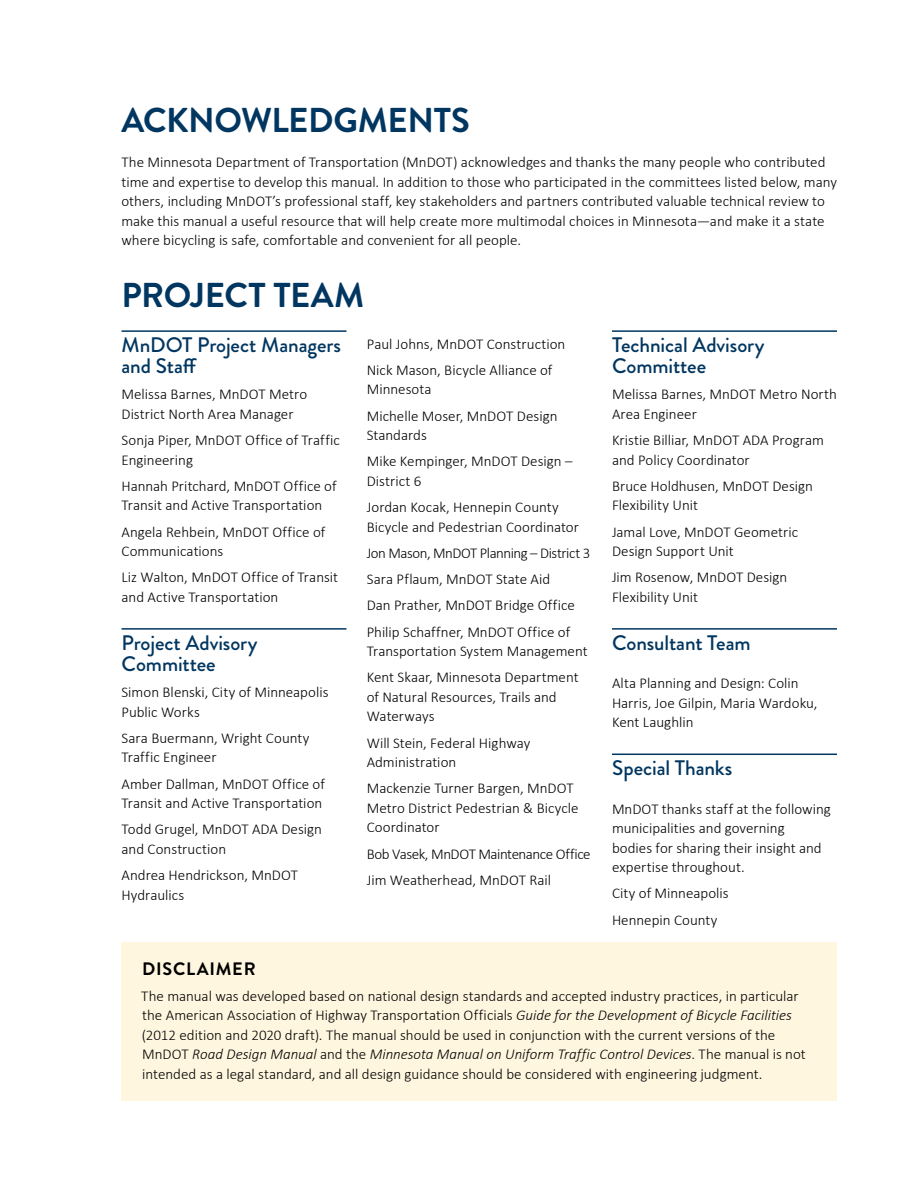
<style>
.page{position:relative;width:918px;height:1188px;background:#fff}
.page>*{position:absolute;margin:0;border:0;box-sizing:border-box;transform-origin:0 0}
.t1{font:700 34.5px "Brandon Grotesque";letter-spacing:-.015em;color:#003660}
.t2{font:500 21px/21px "Brandon Grotesque";letter-spacing:-.005em;color:#003660}
.t3{font:700 18px "Brandon Grotesque";letter-spacing:.045em;color:#000}
.Acknowledgments{font:300 15px/19.5px "Calibri";color:#000}
.Body{font:300 15px/19.5px "Calibri";color:#000}
.Sidebar_Body{font:300 15px/19.5px "Calibri";color:#000}
.Acknowledgments-2{font:300 15px "Calibri";letter-spacing:-.03em;color:#000}
.s1{font-style:italic}
</style>
<div class="page">
<hr style="left:122px;top:330px;width:224px;height:2px;background:#003660">
<hr style="left:122px;top:628px;width:224px;height:2px;background:#003660">
<hr style="left:612px;top:330px;width:225px;height:2px;background:#003660">
<hr style="left:612px;top:628px;width:225px;height:2px;background:#003660">
<hr style="left:612px;top:754px;width:225px;height:1px;background:#003660">
<div style="left:122px;top:942px;width:715px;height:159px;background:#fff6e0"></div>
<h2 class="t1" style="left:122px;top:96px;width:350px">ACKNOWLEDGMENTS</h2>
<p class="Body" style="left:122px;top:152px;width:717px">The Minnesota Department of Transportation (MnDOT) acknowledges and thanks the many people who contributed time and expertise to develop this manual. In addition to those who participated in the committees listed below, many others, including MnDOT’s professional staff, key stakeholders and partners contributed valuable technical review to make this manual a useful resource that will help create more multimodal choices in Minnesota—and make it a state where bicycling is safe, comfortable and convenient for all people.</p>
<h2 class="t1" style="left:122px;top:271px;width:244px">PROJECT TEAM</h2>
<h3 class="t2" style="left:122px;top:335px;width:221px">MnDOT Project Managers and Staff</h3>
<p class="Acknowledgments" style="left:122px;top:385px;width:187px">Melissa Barnes, MnDOT Metro<br>District North Area Manager</p>
<p class="Acknowledgments" style="left:122px;top:430px;width:220px">Sonja Piper, MnDOT Office of Traffic<br>Engineering</p>
<p class="Acknowledgments" style="left:122px;top:476px;width:217px">Hannah Pritchard, MnDOT Office of<br>Transit and Active Transportation</p>
<p class="Acknowledgments" style="left:122px;top:522px;width:205px">Angela Rehbein, MnDOT Office of<br>Communications</p>
<p class="Acknowledgments" style="left:122px;top:568px;width:218px">Liz Walton, MnDOT Office of Transit and Active Transportation</p>
<h3 class="t2" style="left:122px;top:633px;width:138px">Project Advisory<br>Committee</h3>
<p class="Acknowledgments" style="left:122px;top:682px;width:208px">Simon Blenski, City of Minneapolis<br>Public Works</p>
<p class="Acknowledgments" style="left:122px;top:728px;width:190px">Sara Buermann, Wright County<br>Traffic Engineer</p>
<p class="Acknowledgments" style="left:122px;top:774px;width:205px">Amber Dallman, MnDOT Office of<br>Transit and Active Transportation</p>
<p class="Acknowledgments" style="left:122px;top:820px;width:202px">Todd Grugel, MnDOT ADA Design and Construction</p>
<p class="Acknowledgments" style="left:122px;top:865px;width:178px">Andrea Hendrickson, MnDOT<br>Hydraulics</p>
<h3 class="t2" style="left:612px;top:335px;width:154px">Technical Advisory<br>Committee</h3>
<p class="Acknowledgments" style="left:612px;top:385px;width:227px">Melissa Barnes, MnDOT Metro North<br>Area Engineer</p>
<p class="Acknowledgments" style="left:612px;top:430px;width:214px">Kristie Billiar, MnDOT ADA Program and Policy Coordinator</p>
<p class="Acknowledgments" style="left:612px;top:476px;width:203px">Bruce Holdhusen, MnDOT Design<br>Flexibility Unit</p>
<p class="Acknowledgments" style="left:612px;top:522px;width:188px">Jamal Love, MnDOT Geometric<br>Design Support Unit</p>
<p class="Acknowledgments" style="left:612px;top:568px;width:177px">Jim Rosenow, MnDOT Design<br>Flexibility Unit</p>
<h3 class="t2" style="left:612px;top:633px;width:140px">Consultant Team</h3>
<p class="Body" style="left:612px;top:673px;width:207px">Alta Planning and Design: Colin<br>Harris, Joe Gilpin, Maria Wardoku,<br>Kent Laughlin</p>
<h3 class="t2" style="left:612px;top:758px;width:122px">Special Thanks</h3>
<p class="Body" style="left:612px;top:799px;width:220px">MnDOT thanks staff at the following municipalities and governing<br>bodies for sharing their insight and expertise throughout.</p>
<p class="Acknowledgments" style="left:612px;top:884px;width:118px">City of Minneapolis</p>
<p class="Acknowledgments" style="left:612px;top:910px;width:107px">Hennepin County</p>
<p class="Acknowledgments" style="left:367px;top:334px;width:200px">Paul Johns, MnDOT Construction</p>
<p class="Acknowledgments" style="left:367px;top:360px;width:187px">Nick Mason, Bicycle Alliance of<br>Minnesota</p>
<p class="Acknowledgments" style="left:367px;top:406px;width:192px">Michelle Moser, MnDOT Design<br>Standards</p>
<p class="Acknowledgments" style="left:367px;top:452px;width:207px">Mike Kempinger, MnDOT Design –<br>District 6</p>
<p class="Acknowledgments" style="left:367px;top:497px;width:214px">Jordan Kocak, Hennepin County<br>Bicycle and Pedestrian Coordinator</p>
<p class="Acknowledgments-2" style="left:367px;top:544px;width:225px">Jon Mason, MnDOT Planning – District 3</p>
<p class="Acknowledgments" style="left:367px;top:569px;width:185px">Sara Pflaum, MnDOT State Aid</p>
<p class="Acknowledgments" style="left:367px;top:596px;width:210px">Dan Prather, MnDOT Bridge Office</p>
<p class="Acknowledgments" style="left:367px;top:622px;width:222px">Philip Schaffner, MnDOT Office of<br>Transportation System Management</p>
<p class="Acknowledgments" style="left:367px;top:668px;width:213px">Kent Skaar, Minnesota Department of Natural Resources, Trails and<br>Waterways</p>
<p class="Acknowledgments" style="left:367px;top:733px;width:165px">Will Stein, Federal Highway<br>Administration</p>
<p class="Acknowledgments" style="left:367px;top:779px;width:213px">Mackenzie Turner Bargen, MnDOT<br>Metro District Pedestrian &amp; Bicycle<br>Coordinator</p>
<p class="Acknowledgments-2" style="left:367px;top:844px;width:225px">Bob Vasek, MnDOT Maintenance Office</p>
<p class="Acknowledgments" style="left:367px;top:870px;width:186px">Jim Weatherhead, MnDOT Rail</p>
<h2 class="t3" style="left:142px;top:956px;width:115px">DISCLAIMER</h2>
<p class="Sidebar_Body" style="left:141px;top:986px;width:666px">The manual was developed based on national design standards and accepted industry practices, in particular the American Association of Highway Transportation Officials <span class="s1">Guide for the Development of Bicycle Facilities </span>(2012 edition and 2020 draft). The manual should be used in conjunction with the current versions of the MnDOT <span class="s1">Road Design Manual</span> and the <span class="s1">Minnesota Manual on Uniform Traffic Control Devices</span>. The manual is not intended as a legal standard, and all design guidance should be considered with engineering judgment.</p>
</div>
